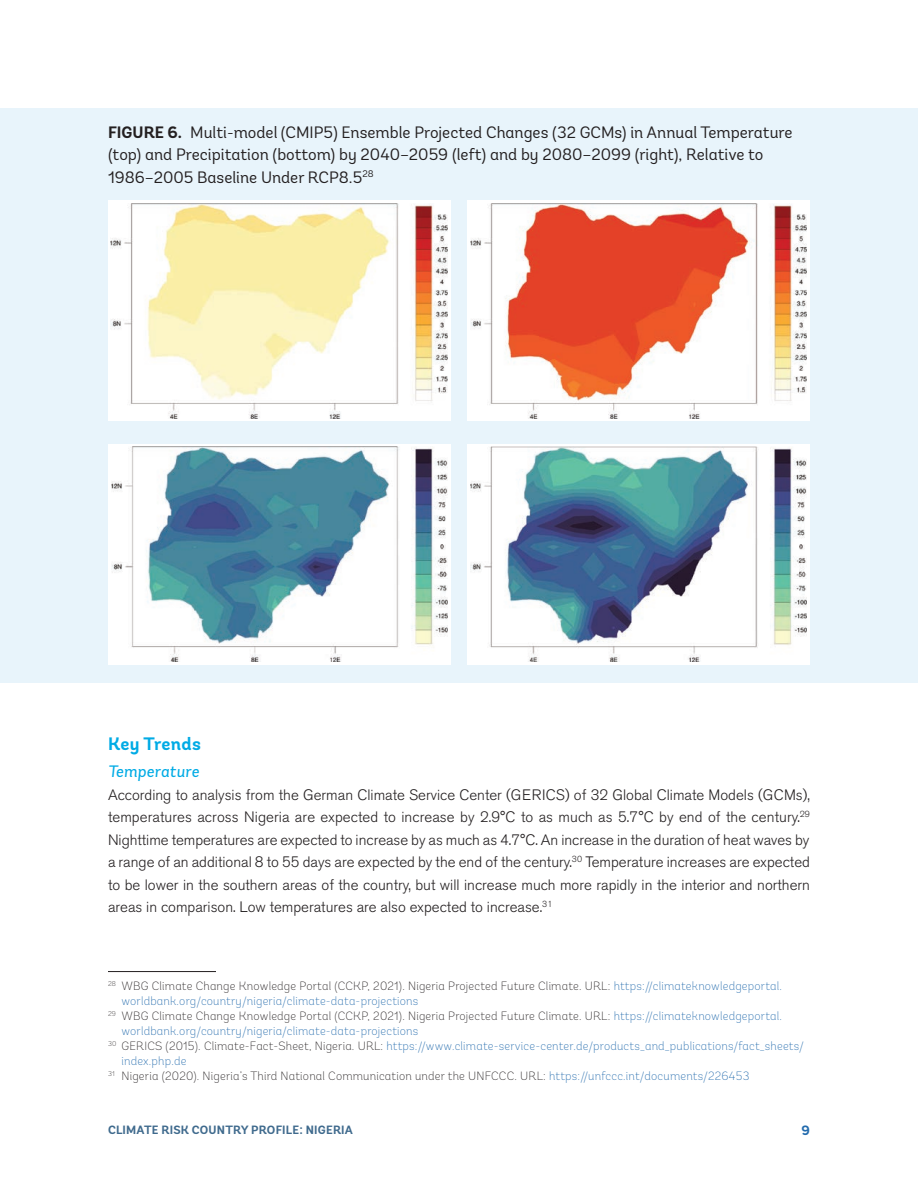
<style>
.page{position:relative;width:918px;height:1188px;background:#fff}
.page>*{position:absolute;margin:0;border:0;box-sizing:border-box;transform-origin:0 0}
.t1{font:700 18px "Andes";letter-spacing:.02em;color:#00abe5}
.t2{font:16.5px/22.5px "Andes";color:#231f20}
.t3{font:italic 16.5px "Andes";letter-spacing:.02em;color:#00abe5}
.t4{font:300 15px/22.5px "Akzidenz Grotesk BE";color:#231f20;text-align:justify}
.t5{font:700 13.5px "Andes";color:#236bad}
.t6{font:200 12px "Andes";letter-spacing:.015em;color:#231f20}
.t7{font:200 12px "Andes";letter-spacing:.015em;color:#236bad}
.t8{font:700 12px "Andes";letter-spacing:.015em;color:#3f6a8d}
.s1{font-weight:700}
.s2{color:#236bad}
.s3{color:#231f20}
</style>
<div class="page">
<div style="left:0;top:108px;width:918px;height:575px;background:#e8f4fb"></div>
<svg style="left:108px;top:201px;width:342px;height:220px;background:#f6f6f6"></svg>
<img style="left:111px;top:204px;width:336px;height:214px">
<div style="left:467px;top:444px;width:343px;height:220px;background:#fff"></div>
<img style="left:471px;top:447px;width:336px;height:214px">
<div style="left:467px;top:201px;width:343px;height:220px;background:#fff"></div>
<img style="left:470px;top:204px;width:337px;height:214px">
<div style="left:108px;top:444px;width:342px;height:220px;background:#fff"></div>
<img style="left:111px;top:447px;width:336px;height:214px">
<hr style="left:108px;top:971px;width:108px;height:1px;background:#231f20">
<p class="t2" style="left:108px;top:121px;width:686px"><span class="s1">FIGURE 6.</span> Multi-model (CMIP5) Ensemble Projected Changes (32 GCMs) in Annual Temperature (top) and Precipitation (bottom) by 2040–2059 (left) and by 2080–2099 (right), Relative to<br>1986–2005 Baseline Under RCP8.5<sup>28</sup></p>
<p class="t1" style="left:108px;top:733px;width:95px">Key Trends</p>
<p class="t3" style="left:108px;top:761px;width:93px">Temperature</p>
<p class="t4" style="left:108px;top:783px;width:704px">According to analysis from the German Climate Service Center (GERICS) of 32 Global Climate Models (GCMs), temperatures across Nigeria are expected to increase by 2.9°C to as much as 5.7°C by end of the century.<sup>29<br></sup>Nighttime temperatures are expected to increase by as much as 4.7°C. An increase in the duration of heat waves by a range of an additional 8 to 55 days are expected by the end of the century.<sup>30</sup> Temperature increases are expected to be lower in the southern areas of the country, but will increase much more rapidly in the interior and northern areas in comparison. Low temperatures are also expected to increase.<sup>31</sup></p>
<p class="t6" style="left:108px;top:979px;width:675px"><sup>28</sup> WBG Climate Change Knowledge Portal (CCKP, 2021). Nigeria Projected Future Climate. URL: <span class="s2">https://climateknowledgeportal.</span></p>
<p class="t7" style="left:122px;top:994px;width:298px">worldbank.org/country/nigeria/climate-data-projections</p>
<p class="t6" style="left:108px;top:1009px;width:675px"><sup>29</sup> WBG Climate Change Knowledge Portal (CCKP, 2021). Nigeria Projected Future Climate. URL: <span class="s2">https://climateknowledgeportal.</span></p>
<p class="t7" style="left:122px;top:1024px;width:298px">worldbank.org/country/nigeria/climate-data-projections</p>
<p class="t7" style="left:108px;top:1039px;width:697px"><sup>30</sup> <span class="s3">GERICS (2015). Climate-Fact-Sheet, Nigeria. URL:</span> https://www.climate-service-center.de/products_and_publications/fact_sheets/</p>
<p class="t7" style="left:122px;top:1054px;width:66px">index.php.de</p>
<p class="t6" style="left:108px;top:1069px;width:643px"><sup>31</sup> Nigeria (2020). Nigeria’s Third National Communication under the UNFCCC. URL: <span class="s2">https://unfccc.int/documents/226453</span></p>
<p class="t8" style="left:108px;top:1122px;width:247px">CLIMATE RISK COUNTRY PROFILE: NIGERIA</p>
<p class="t5" style="left:802px;top:1122px;width:10px">9</p>
</div>
